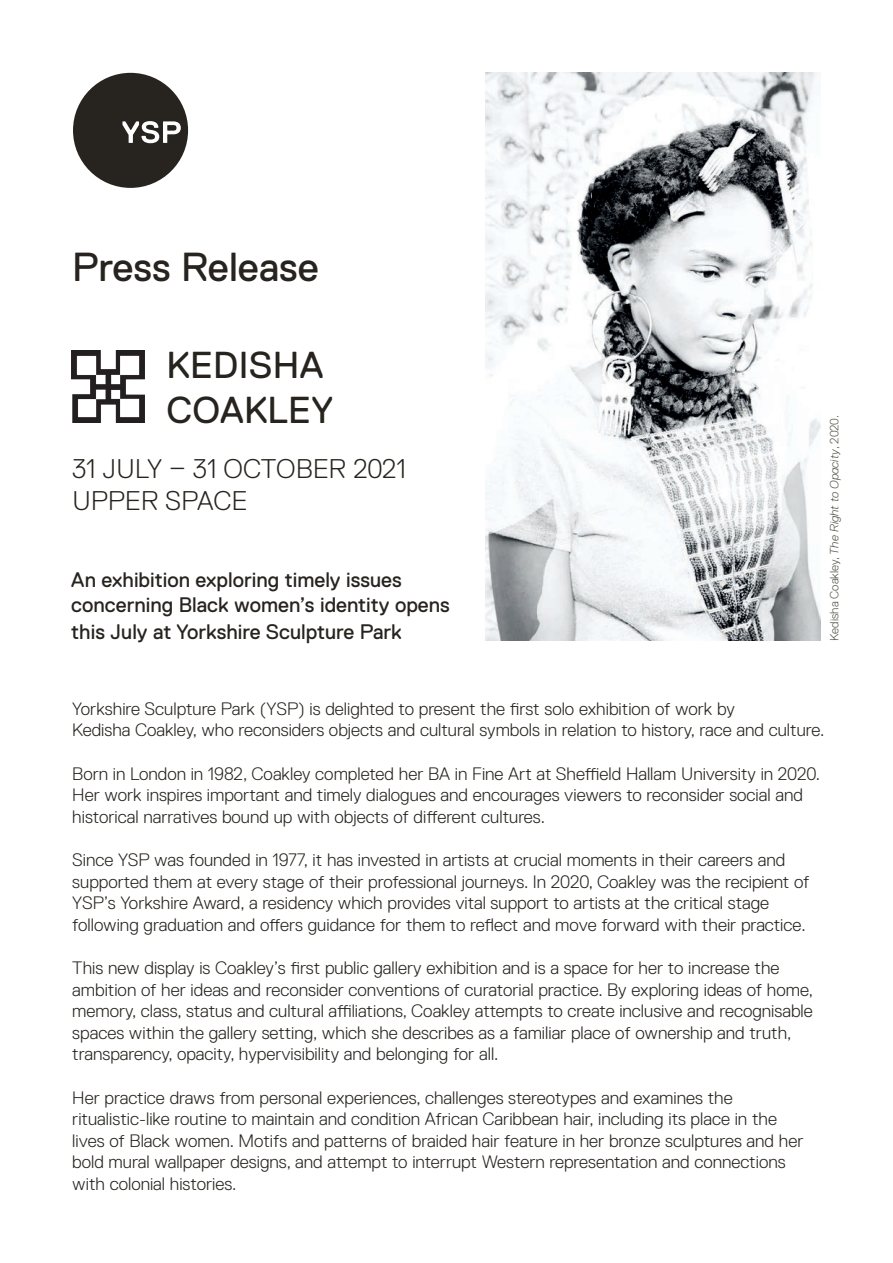
<style>
.page{position:relative;width:893px;height:1263px;background:#fff}
.page>*{position:absolute;margin:0;border:0;box-sizing:border-box;transform-origin:0 0}
.t1{font:40.5px "Replica Std";color:#27241f}
.t2{font:37.5px/45px "Replica Std";letter-spacing:.01em;color:#27241f}
.t3{font:300 27px/32.4px "Replica Std";letter-spacing:.01em;color:#27241f}
.t4{font:21px/26.1px "Replica Std";color:#27241f}
.t5{font:300 18px/21.6px "Replica Std";color:#27241f}
.t6{font:300 12px "Replica Std";color:#55544d}
.s1{font-style:italic}
</style>
<div class="page">
<svg style="left:73px;top:73px;width:115px;height:115px"></svg>
<img style="left:486px;top:72px;width:334px;height:568px">
<img style="left:72px;top:351px;width:73px;height:72px">
<h1 class="t1" style="left:72px;top:244px;width:248px">Press Release</h1>
<h2 class="t2" style="left:166px;top:342px;width:168px">KEDISHA<br>COAKLEY</h2>
<h3 class="t3" style="left:72px;top:452px;width:335px">31 JULY – 31 OCTOBER 2021<br>UPPER SPACE</h3>
<p class="t4" style="left:71px;top:567px;width:380px">An exhibition exploring timely issues concerning Black women’s identity opens this July at Yorkshire Sculpture Park</p>
<p class="t6" style="left:828px;top:641px;width:227px;rotate:-90deg">Kedisha Coakley, <span class="s1">The Right to Opacity</span>, 2020.</p>
<p class="t5" style="left:72px;top:698px;width:754px">Yorkshire Sculpture Park (YSP) is delighted to present the first solo exhibition of work by<br>Kedisha Coakley, who reconsiders objects and cultural symbols in relation to history, race and culture.</p>
<p class="t5" style="left:72px;top:763px;width:749px">Born in London in 1982, Coakley completed her BA in Fine Art at Sheffield Hallam University in 2020.<br>Her work inspires important and timely dialogues and encourages viewers to reconsider social and historical narratives bound up with objects of different cultures.</p>
<p class="t5" style="left:72px;top:849px;width:739px">Since YSP was founded in 1977, it has invested in artists at crucial moments in their careers and supported them at every stage of their professional journeys. In 2020, Coakley was the recipient of YSP’s Yorkshire Award, a residency which provides vital support to artists at the critical stage following graduation and offers guidance for them to reflect and move forward with their practice.</p>
<p class="t5" style="left:72px;top:957px;width:742px">This new display is Coakley’s first public gallery exhibition and is a space for her to increase the ambition of her ideas and reconsider conventions of curatorial practice. By exploring ideas of home, memory, class, status and cultural affiliations, Coakley attempts to create inclusive and recognisable spaces within the gallery setting, which she describes as a familiar place of ownership and truth, transparency, opacity, hypervisibility and belonging for all.</p>
<p class="t5" style="left:72px;top:1087px;width:733px">Her practice draws from personal experiences, challenges stereotypes and examines the ritualistic-like routine to maintain and condition African Caribbean hair, including its place in the lives of Black women. Motifs and patterns of braided hair feature in her bronze sculptures and her bold mural wallpaper designs, and attempt to interrupt Western representation and connections with colonial histories.</p>
</div>
